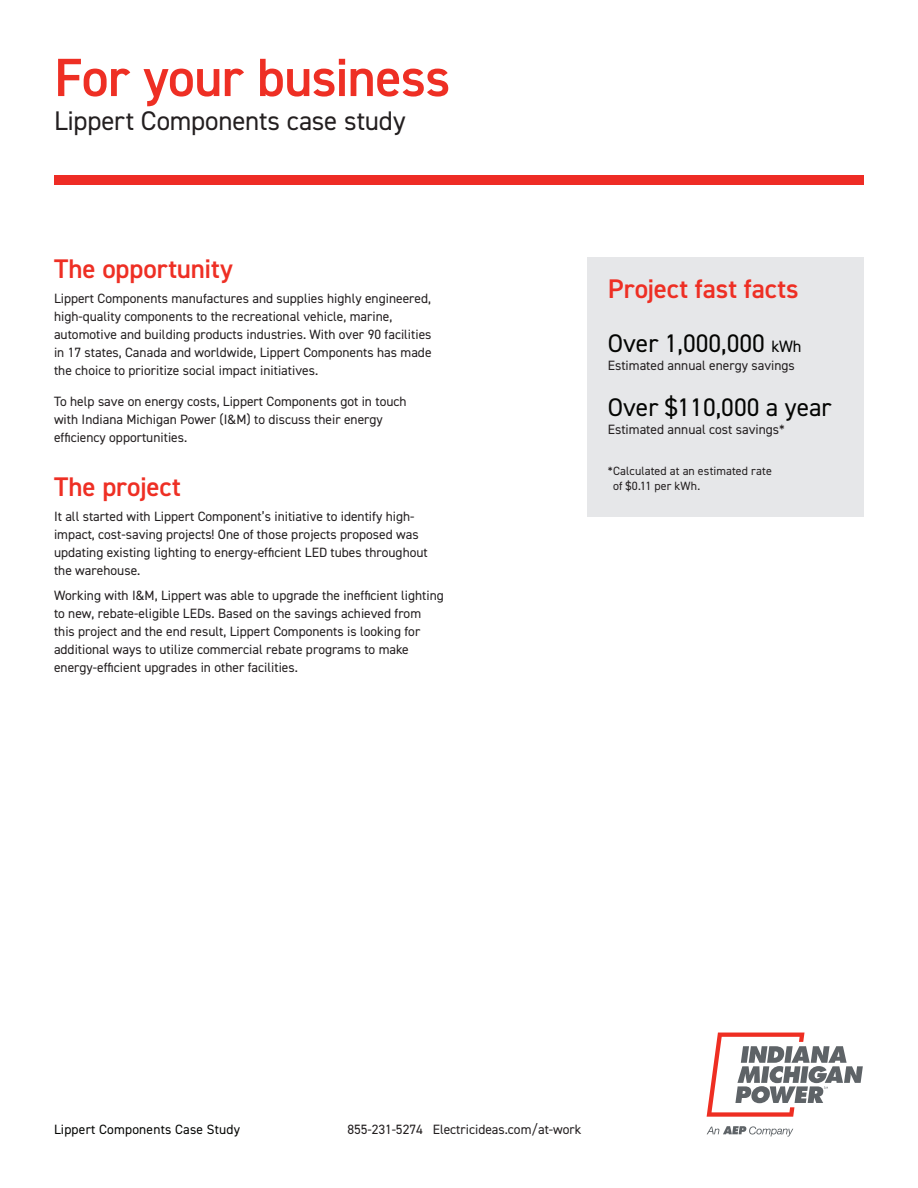
<style>
.page{position:relative;width:918px;height:1188px;background:#fff}
.page>*{position:absolute;margin:0;border:0;box-sizing:border-box;transform-origin:0 0}
.NHGD_-_Page_Header{font:600 54px "DIN2014";letter-spacing:-.015em;color:#ee2f24}
.NHGD_-_Page_Header_S{font:600 27px "DIN2014";letter-spacing:-.005em;color:#ee2f24}
.NHGD_-_Page_Header_S-2{font:27px "DIN2014";letter-spacing:-.005em;color:#231f20}
.t1{font:25.5px "DIN2014";color:#040503}
.NHGT_-_Paragraph_Tex{font:13.5px/18px "DIN2014";color:#231f20}
.t2{font:13.5px "DIN2014";letter-spacing:.015em;color:#040503}
.NHGT_-_Paragraph_Tex-2{font:12px/14.4px "DIN2014";letter-spacing:.01em;color:#231f20}
.s1{font-size:16.5px}
</style>
<div class="page">
<svg style="left:707px;top:1126px;width:86px;height:11px"></svg>
<svg style="left:707px;top:1033px;width:156px;height:84px"></svg>
<div style="left:54px;top:175px;width:810px;height:9px;background:#ee2c25"></div>
<div style="left:588px;top:257px;width:276px;height:259px;background:#e6e7e9"></div>
<p class="NHGD_-_Page_Header" style="left:54px;top:42px;width:398px">For your business</p>
<p class="NHGD_-_Page_Header_S-2" style="left:54px;top:104px;width:353px">Lippert Components case study</p>
<p class="NHGD_-_Page_Header_S" style="left:54px;top:251px;width:180px">The opportunity</p>
<p class="NHGT_-_Paragraph_Tex" style="left:54px;top:289px;width:379px">Lippert Components manufactures and supplies highly engineered, high-quality components to the recreational vehicle, marine, automotive and building products industries. With over 90 facilities in 17 states, Canada and worldwide, Lippert Components has made the choice to prioritize social impact initiatives.</p>
<p class="NHGT_-_Paragraph_Tex" style="left:54px;top:392px;width:354px">To help save on energy costs, Lippert Components got in touch with Indiana Michigan Power (I&amp;M) to discuss their energy efficiency opportunities.</p>
<p class="NHGD_-_Page_Header_S" style="left:54px;top:469px;width:128px">The project</p>
<p class="NHGT_-_Paragraph_Tex" style="left:54px;top:507px;width:375px">It all started with Lippert Component’s initiative to identify high&shy;impact, cost-saving projects! One of those projects proposed was updating existing lighting to energy-efficient LED tubes throughout the warehouse.</p>
<p class="NHGT_-_Paragraph_Tex" style="left:54px;top:586px;width:391px">Working with I&amp;M, Lippert was able to upgrade the inefficient lighting to new, rebate-eligible LEDs. Based on the savings achieved from this project and the end result, Lippert Components is looking for additional ways to utilize commercial rebate programs to make energy-efficient upgrades in other facilities.</p>
<p class="NHGD_-_Page_Header_S" style="left:608px;top:271px;width:192px">Project fast facts</p>
<p class="t1" style="left:608px;top:327px;width:195px">Over 1,000,000 <span class="s1">kWh</span></p>
<p class="NHGT_-_Paragraph_Tex" style="left:608px;top:356px;width:189px">Estimated annual energy savings</p>
<p class="t1" style="left:608px;top:391px;width:225px">Over $110,000 a year</p>
<p class="NHGT_-_Paragraph_Tex" style="left:608px;top:420px;width:179px">Estimated annual cost savings*</p>
<p class="NHGT_-_Paragraph_Tex-2" style="left:613px;top:464px;width:160px;text-indent:-5px">*Calculated at an estimated rate of $0.11 per kWh.</p>
<p class="t2" style="left:54px;top:1121px;width:188px">Lippert Components Case Study</p>
<p class="NHGT_-_Paragraph_Tex" style="left:347px;top:1120px;width:236px">855-231-5274 Electricideas.com/at-work</p>
</div>
